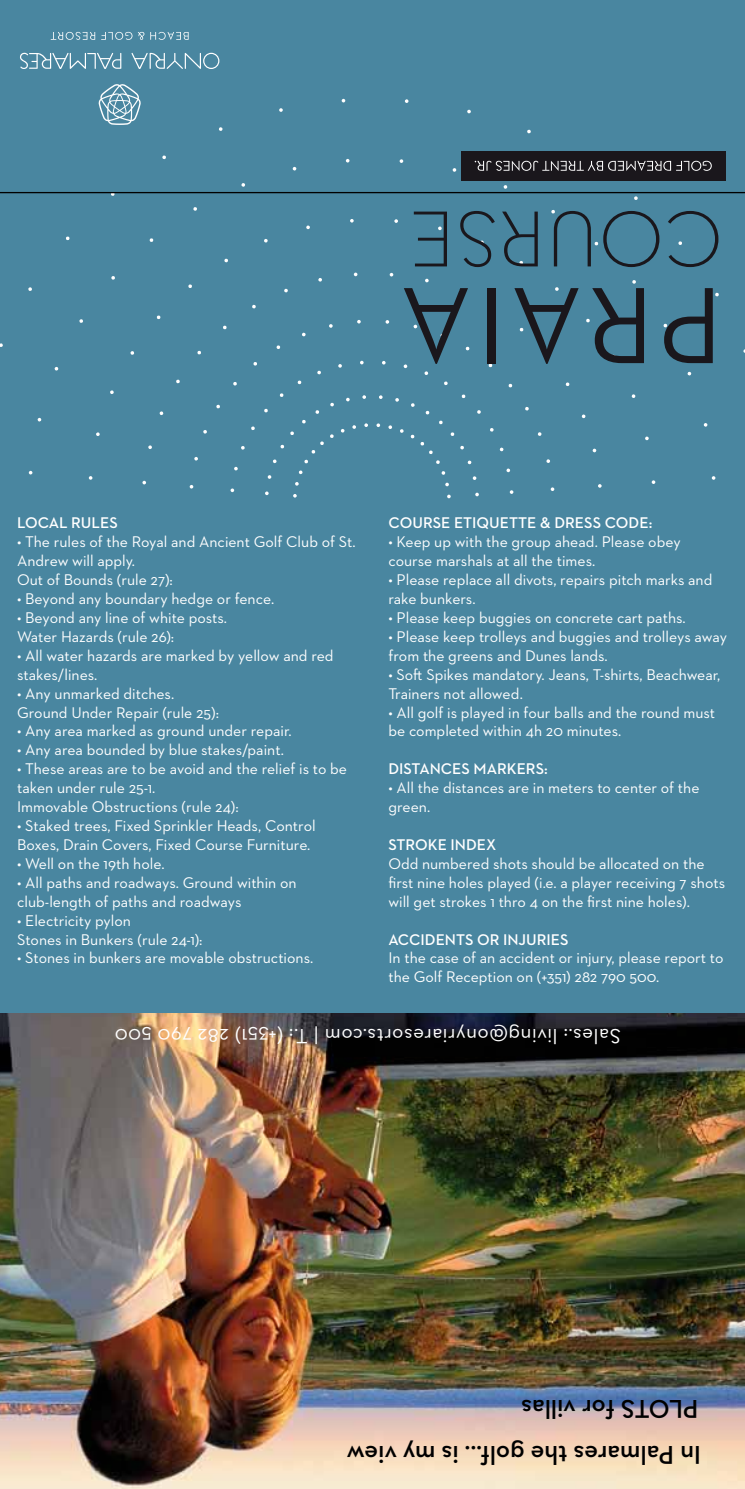
<style>
.page{position:relative;width:745px;height:1489px;background:#fff}
.page>*{position:absolute;margin:0;border:0;box-sizing:border-box;transform-origin:0 0}
.t1{font:110.25px "Neutraface 2 Text";letter-spacing:.04em;color:#1a171c}
.t2{font:300 80.67px "Neutraface 2 Text";color:#1a171c}
.t3{font:600 26.25px/46.2px "Neutraface 2 Text";color:#000}
.t4{font:21px "Neutraface 2 Text";letter-spacing:.025em;color:#fff}
.t5{font:15.75px/18.9px "Neutraface 2 Text";color:#fff}
.t6{font:600 15.75px "Neutraface 2 Text";color:#fff}
</style>
<div class="page">
<img style="left:0;top:1012px;width:744px;height:476px">
<div style="left:0;top:0;width:744px;height:1012px;background:#4986a0"></div>
<svg style="left:509px;top:490px;width:4px;height:4px"></svg>
<svg style="left:550px;top:487px;width:4px;height:4px"></svg>
<svg style="left:598px;top:484px;width:3px;height:4px"></svg>
<svg style="left:651px;top:480px;width:4px;height:4px"></svg>
<svg style="left:711px;top:476px;width:4px;height:4px"></svg>
<svg style="left:445px;top:482px;width:4px;height:4px"></svg>
<svg style="left:472px;top:476px;width:4px;height:4px"></svg>
<svg style="left:506px;top:468px;width:4px;height:4px"></svg>
<svg style="left:546px;top:459px;width:4px;height:4px"></svg>
<svg style="left:592px;top:448px;width:4px;height:4px"></svg>
<svg style="left:703px;top:423px;width:4px;height:4px"></svg>
<svg style="left:441px;top:471px;width:4px;height:4px"></svg>
<svg style="left:467px;top:460px;width:4px;height:4px"></svg>
<svg style="left:499px;top:447px;width:4px;height:4px"></svg>
<svg style="left:537px;top:432px;width:4px;height:4px"></svg>
<svg style="left:581px;top:414px;width:4px;height:4px"></svg>
<svg style="left:631px;top:394px;width:4px;height:4px"></svg>
<svg style="left:687px;top:371px;width:4px;height:4px"></svg>
<svg style="left:436px;top:460px;width:3px;height:4px"></svg>
<svg style="left:460px;top:445px;width:4px;height:4px"></svg>
<svg style="left:490px;top:428px;width:3px;height:4px"></svg>
<svg style="left:565px;top:382px;width:4px;height:4px"></svg>
<svg style="left:663px;top:323px;width:4px;height:4px"></svg>
<svg style="left:450px;top:432px;width:4px;height:4px"></svg>
<svg style="left:477px;top:410px;width:3px;height:4px"></svg>
<svg style="left:508px;top:383px;width:4px;height:4px"></svg>
<svg style="left:545px;top:353px;width:3px;height:4px"></svg>
<svg style="left:420px;top:442px;width:12px;height:12px"></svg>
<svg style="left:461px;top:394px;width:4px;height:4px"></svg>
<svg style="left:488px;top:363px;width:4px;height:4px"></svg>
<svg style="left:555px;top:287px;width:3px;height:4px"></svg>
<svg style="left:594px;top:241px;width:4px;height:4px"></svg>
<svg style="left:634px;top:196px;width:3px;height:4px"></svg>
<svg style="left:425px;top:410px;width:4px;height:4px"></svg>
<svg style="left:444px;top:381px;width:3px;height:4px"></svg>
<svg style="left:491px;top:306px;width:3px;height:4px"></svg>
<svg style="left:519px;top:261px;width:4px;height:4px"></svg>
<svg style="left:551px;top:210px;width:4px;height:4px"></svg>
<svg style="left:400px;top:429px;width:3px;height:4px"></svg>
<svg style="left:411px;top:403px;width:3px;height:4px"></svg>
<svg style="left:424px;top:371px;width:4px;height:4px"></svg>
<svg style="left:440px;top:333px;width:4px;height:4px"></svg>
<svg style="left:459px;top:290px;width:3px;height:4px"></svg>
<svg style="left:503px;top:185px;width:4px;height:4px"></svg>
<svg style="left:527px;top:129px;width:3px;height:5px"></svg>
<svg style="left:388px;top:425px;width:4px;height:4px"></svg>
<svg style="left:395px;top:398px;width:4px;height:4px"></svg>
<svg style="left:403px;top:364px;width:4px;height:4px"></svg>
<svg style="left:413px;top:324px;width:4px;height:4px"></svg>
<svg style="left:452px;top:168px;width:4px;height:4px"></svg>
<svg style="left:376px;top:423px;width:4px;height:4px"></svg>
<svg style="left:379px;top:395px;width:3px;height:4px"></svg>
<svg style="left:385px;top:320px;width:4px;height:4px"></svg>
<svg style="left:394px;top:219px;width:4px;height:4px"></svg>
<svg style="left:399px;top:159px;width:4px;height:4px"></svg>
<svg style="left:404px;top:99px;width:4px;height:4px"></svg>
<svg style="left:364px;top:423px;width:4px;height:4px"></svg>
<svg style="left:362px;top:395px;width:4px;height:4px"></svg>
<svg style="left:353px;top:272px;width:4px;height:4px"></svg>
<svg style="left:352px;top:425px;width:4px;height:4px"></svg>
<svg style="left:338px;top:364px;width:4px;height:4px"></svg>
<svg style="left:329px;top:324px;width:3px;height:4px"></svg>
<svg style="left:318px;top:278px;width:4px;height:4px"></svg>
<svg style="left:306px;top:225px;width:4px;height:4px"></svg>
<svg style="left:292px;top:167px;width:4px;height:4px"></svg>
<svg style="left:279px;top:108px;width:4px;height:4px"></svg>
<svg style="left:340px;top:429px;width:4px;height:4px"></svg>
<svg style="left:330px;top:402px;width:4px;height:4px"></svg>
<svg style="left:317px;top:370px;width:4px;height:4px"></svg>
<svg style="left:284px;top:288px;width:4px;height:4px"></svg>
<svg style="left:264px;top:239px;width:4px;height:4px"></svg>
<svg style="left:241px;top:183px;width:4px;height:4px"></svg>
<svg style="left:315px;top:410px;width:4px;height:4px"></svg>
<svg style="left:297px;top:380px;width:4px;height:4px"></svg>
<svg style="left:276px;top:345px;width:4px;height:4px"></svg>
<svg style="left:252px;top:304px;width:4px;height:5px"></svg>
<svg style="left:224px;top:258px;width:4px;height:4px"></svg>
<svg style="left:193px;top:207px;width:4px;height:4px"></svg>
<svg style="left:162px;top:155px;width:4px;height:4px"></svg>
<svg style="left:302px;top:420px;width:4px;height:3px"></svg>
<svg style="left:279px;top:393px;width:4px;height:4px"></svg>
<svg style="left:253px;top:362px;width:4px;height:4px"></svg>
<svg style="left:223px;top:325px;width:4px;height:4px"></svg>
<svg style="left:188px;top:284px;width:4px;height:4px"></svg>
<svg style="left:149px;top:238px;width:4px;height:4px"></svg>
<svg style="left:290px;top:431px;width:4px;height:4px"></svg>
<svg style="left:264px;top:408px;width:4px;height:4px"></svg>
<svg style="left:233px;top:382px;width:4px;height:4px"></svg>
<svg style="left:197px;top:350px;width:4px;height:4px"></svg>
<svg style="left:156px;top:315px;width:4px;height:4px"></svg>
<svg style="left:111px;top:276px;width:4px;height:4px"></svg>
<svg style="left:66px;top:236px;width:4px;height:4px"></svg>
<svg style="left:304px;top:434px;width:30px;height:29px"></svg>
<svg style="left:280px;top:444px;width:4px;height:4px"></svg>
<svg style="left:251px;top:426px;width:4px;height:4px"></svg>
<svg style="left:216px;top:404px;width:4px;height:4px"></svg>
<svg style="left:176px;top:379px;width:4px;height:4px"></svg>
<svg style="left:130px;top:351px;width:4px;height:4px"></svg>
<svg style="left:79px;top:319px;width:4px;height:4px"></svg>
<svg style="left:28px;top:287px;width:4px;height:4px"></svg>
<svg style="left:298px;top:470px;width:4px;height:4px"></svg>
<svg style="left:273px;top:459px;width:3px;height:4px"></svg>
<svg style="left:241px;top:446px;width:4px;height:4px"></svg>
<svg style="left:203px;top:430px;width:4px;height:4px"></svg>
<svg style="left:159px;top:411px;width:4px;height:4px"></svg>
<svg style="left:110px;top:390px;width:4px;height:4px"></svg>
<svg style="left:54px;top:367px;width:4px;height:4px"></svg>
<svg style="left:0;top:343px;width:3px;height:4px"></svg>
<svg style="left:295px;top:482px;width:4px;height:4px"></svg>
<svg style="left:267px;top:475px;width:4px;height:4px"></svg>
<svg style="left:234px;top:466px;width:4px;height:4px"></svg>
<svg style="left:194px;top:457px;width:4px;height:3px"></svg>
<svg style="left:148px;top:445px;width:4px;height:4px"></svg>
<svg style="left:96px;top:432px;width:4px;height:4px"></svg>
<svg style="left:37px;top:417px;width:4px;height:4px"></svg>
<svg style="left:230px;top:488px;width:4px;height:4px"></svg>
<svg style="left:142px;top:480px;width:4px;height:4px"></svg>
<svg style="left:89px;top:476px;width:3px;height:4px"></svg>
<div style="left:460px;top:151px;width:265px;height:30px;background:#1a171c"></div>
<svg style="left:474px;top:160px;width:237px;height:11px"></svg>
<svg style="left:20px;top:32px;width:203px;height:99px"></svg>
<hr style="left:0;top:192px;width:744px;height:1px;background:#000">
<h2 class="t2" style="left:722px;top:289px;width:315px;rotate:-180deg">COURSE</h2>
<h1 class="t1" style="left:722px;top:394px;width:324px;rotate:-180deg">PRAIA</h1>
<p class="t6" style="left:17px;top:513px;width:102px">LOCAL RULES</p>
<p class="t5" style="left:17px;top:532px;width:340px">• The rules of the Royal and Ancient Golf Club of St.<br>Andrew will apply.<br>Out of Bounds (rule 27):</p>
<p class="t5" style="left:17px;top:589px;width:258px">• Beyond any boundary hedge or fence.</p>
<p class="t5" style="left:17px;top:608px;width:211px">• Beyond any line of white posts.<br>Water Hazards (rule 26):</p>
<p class="t5" style="left:17px;top:645px;width:318px">• All water hazards are marked by yellow and red stakes/lines.</p>
<p class="t5" style="left:17px;top:683px;width:203px">• Any unmarked ditches.<br>Ground Under Repair (rule 25):</p>
<p class="t5" style="left:17px;top:721px;width:276px">• Any area marked as ground under repair.</p>
<p class="t5" style="left:17px;top:740px;width:268px">• Any area bounded by blue stakes/paint.</p>
<p class="t5" style="left:17px;top:759px;width:331px">• These areas are to be avoid and the relief is to be taken under rule 25-1.<br>Immovable Obstructions (rule 24):</p>
<p class="t5" style="left:17px;top:816px;width:300px">• Staked trees, Fixed Sprinkler Heads, Control<br>Boxes, Drain Covers, Fixed Course Furniture.</p>
<p class="t5" style="left:17px;top:853px;width:149px">• Well on the 19th hole.</p>
<p class="t5" style="left:17px;top:872px;width:281px">• All paths and roadways. Ground within on club-length of paths and roadways</p>
<p class="t5" style="left:17px;top:910px;width:187px">• Electricity pylon<br>Stones in Bunkers (rule 24-1):</p>
<p class="t5" style="left:17px;top:948px;width:297px">• Stones in bunkers are movable obstructions.</p>
<p class="t6" style="left:388px;top:513px;width:265px">COURSE ETIQUETTE &amp; DRESS CODE:</p>
<p class="t5" style="left:388px;top:532px;width:293px">• Keep up with the group ahead. Please obey course marshals at all the times.</p>
<p class="t5" style="left:388px;top:570px;width:325px">• Please replace all divots, repairs pitch marks and rake bunkers.</p>
<p class="t5" style="left:388px;top:608px;width:299px">• Please keep buggies on concrete cart paths.</p>
<p class="t5" style="left:388px;top:627px;width:340px">• Please keep trolleys and buggies and trolleys away from the greens and Dunes lands.</p>
<p class="t5" style="left:388px;top:664px;width:333px">• Soft Spikes mandatory. Jeans, T-shirts, Beachwear,<br>Trainers not allowed.</p>
<p class="t5" style="left:388px;top:702px;width:328px">• All golf is played in four balls and the round must be completed within 4h 20 minutes.</p>
<p class="t6" style="left:388px;top:759px;width:161px">DISTANCES MARKERS:</p>
<p class="t5" style="left:388px;top:778px;width:312px">• All the distances are in meters to center of the green.</p>
<p class="t6" style="left:388px;top:834px;width:109px">STROKE INDEX</p>
<p class="t5" style="left:388px;top:853px;width:338px">Odd numbered shots should be allocated on the first nine holes played (i.e. a player receiving 7 shots will get strokes 1 thro 4 on the first nine holes).</p>
<p class="t6" style="left:388px;top:929px;width:182px">ACCIDENTS OR INJURIES</p>
<p class="t5" style="left:388px;top:948px;width:336px">In the case of an accident or injury, please report to the Golf Reception on (+351) 282 790 500.</p>
<h3 class="t4" style="left:620px;top:1049px;width:507px;rotate:-180deg">Sales.: living@onyriaresorts.com | T.: (+351) 282 790 500</h3>
<h3 class="t3" style="left:700px;top:1478px;width:355px;rotate:-180deg">In Palma er s the golf... is my vi we<br>OLP TS for villas</h3>
</div>
